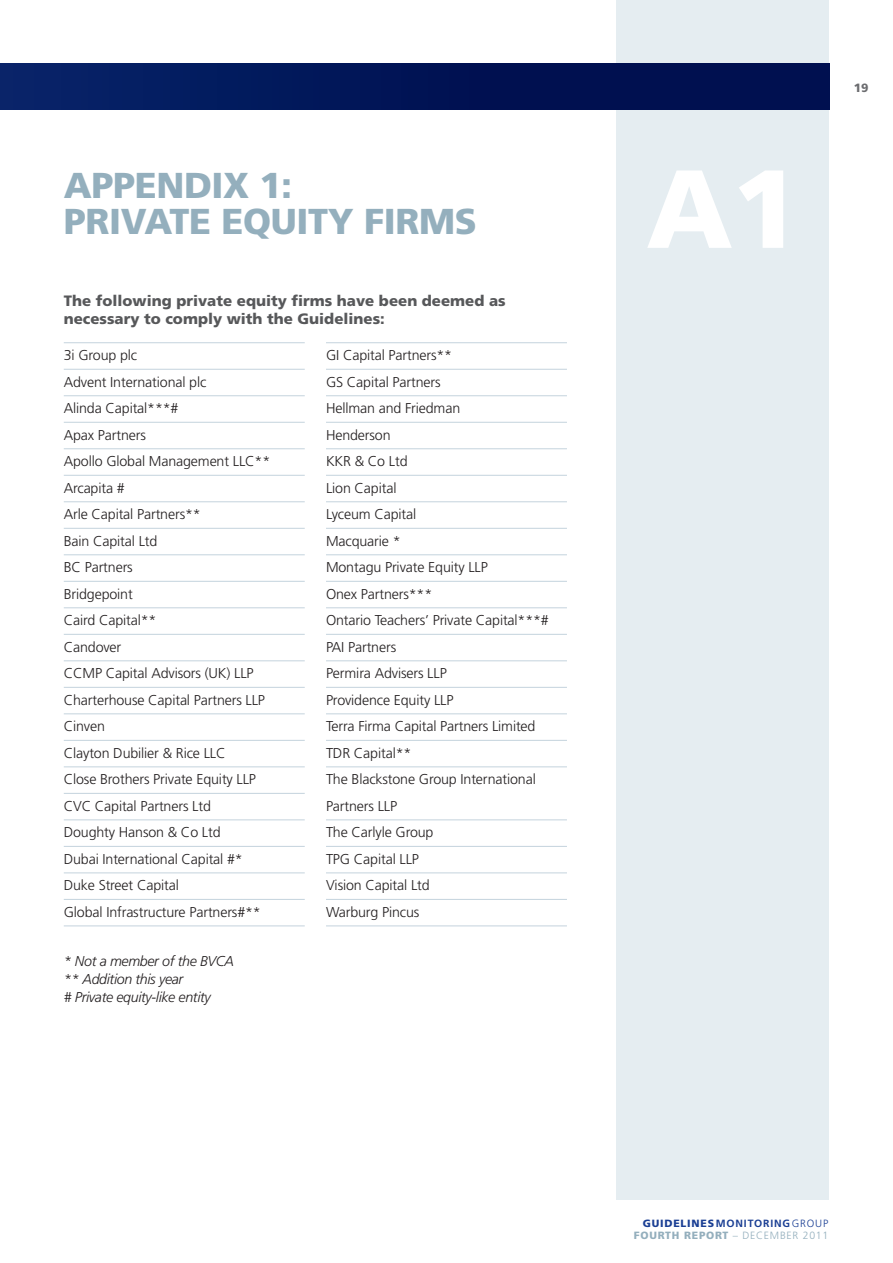
<style>
.page{position:relative;width:893px;height:1263px;background:#fff}
.page>*{position:absolute;margin:0;border:0;box-sizing:border-box;transform-origin:0 0}
.t1{font:900 110.85px "Frutiger";color:#fff}
.t2{font:900 36px/36px "Frutiger";letter-spacing:-.01em;color:#94afbd}
.t3{font:900 15px/18px "Frutiger";color:#57585a}
.t4{font:300 14.25px/26.5px "Frutiger";letter-spacing:-.01em;color:#231f20}
.t5{font:italic 300 14.25px/18px "Frutiger";letter-spacing:-.025em;color:#231f20}
.t6{font:900 12px "Frutiger";color:#6c6d70}
.t7{font:900 10.5px/12px "Frutiger";letter-spacing:.075em;color:#1b3f94}
.t8{font:300 10.5px "Frutiger";letter-spacing:.07em;color:#94afbd}
.s1{font-weight:700}
.s2{font-weight:300}
.s3{color:#94afbd}
.s4{font-weight:900}
</style>
<div class="page">
<div style="left:617px;top:0;width:212px;height:1199px;background:#e5edf1"></div>
<hr style="left:64px;top:342px;width:241px;height:1px;background:#c4d3dd">
<hr style="left:64px;top:369px;width:241px;height:1px;background:#c4d3dd">
<hr style="left:64px;top:395px;width:241px;height:1px;background:#c4d3dd">
<hr style="left:64px;top:422px;width:241px;height:1px;background:#c4d3dd">
<hr style="left:64px;top:448px;width:241px;height:1px;background:#c4d3dd">
<hr style="left:64px;top:475px;width:241px;height:1px;background:#c4d3dd">
<hr style="left:64px;top:501px;width:241px;height:1px;background:#c4d3dd">
<hr style="left:64px;top:528px;width:241px;height:1px;background:#c4d3dd">
<hr style="left:64px;top:554px;width:241px;height:1px;background:#c4d3dd">
<hr style="left:64px;top:581px;width:241px;height:1px;background:#c4d3dd">
<hr style="left:64px;top:607px;width:241px;height:1px;background:#c4d3dd">
<hr style="left:64px;top:634px;width:241px;height:1px;background:#c4d3dd">
<hr style="left:64px;top:660px;width:241px;height:1px;background:#c4d3dd">
<hr style="left:64px;top:687px;width:241px;height:1px;background:#c4d3dd">
<hr style="left:64px;top:713px;width:241px;height:1px;background:#c4d3dd">
<hr style="left:64px;top:740px;width:241px;height:1px;background:#c4d3dd">
<hr style="left:64px;top:766px;width:241px;height:1px;background:#c4d3dd">
<hr style="left:64px;top:793px;width:241px;height:1px;background:#c4d3dd">
<hr style="left:64px;top:819px;width:241px;height:1px;background:#c4d3dd">
<hr style="left:64px;top:846px;width:241px;height:1px;background:#c4d3dd">
<hr style="left:64px;top:872px;width:241px;height:1px;background:#c4d3dd">
<hr style="left:64px;top:899px;width:241px;height:1px;background:#c4d3dd">
<hr style="left:64px;top:925px;width:241px;height:1px;background:#c4d3dd">
<hr style="left:326px;top:342px;width:241px;height:1px;background:#c4d3dd">
<hr style="left:326px;top:369px;width:241px;height:1px;background:#c4d3dd">
<hr style="left:326px;top:395px;width:241px;height:1px;background:#c4d3dd">
<hr style="left:326px;top:422px;width:241px;height:1px;background:#c4d3dd">
<hr style="left:326px;top:448px;width:241px;height:1px;background:#c4d3dd">
<hr style="left:326px;top:475px;width:241px;height:1px;background:#c4d3dd">
<hr style="left:326px;top:501px;width:241px;height:1px;background:#c4d3dd">
<hr style="left:326px;top:528px;width:241px;height:1px;background:#c4d3dd">
<hr style="left:326px;top:554px;width:241px;height:1px;background:#c4d3dd">
<hr style="left:326px;top:581px;width:241px;height:1px;background:#c4d3dd">
<hr style="left:326px;top:607px;width:241px;height:1px;background:#c4d3dd">
<hr style="left:326px;top:634px;width:241px;height:1px;background:#c4d3dd">
<hr style="left:326px;top:660px;width:241px;height:1px;background:#c4d3dd">
<hr style="left:326px;top:687px;width:241px;height:1px;background:#c4d3dd">
<hr style="left:326px;top:713px;width:241px;height:1px;background:#c4d3dd">
<hr style="left:326px;top:740px;width:241px;height:1px;background:#c4d3dd">
<hr style="left:326px;top:766px;width:241px;height:1px;background:#c4d3dd">
<hr style="left:326px;top:819px;width:241px;height:1px;background:#c4d3dd">
<hr style="left:326px;top:846px;width:241px;height:1px;background:#c4d3dd">
<hr style="left:326px;top:872px;width:241px;height:1px;background:#c4d3dd">
<hr style="left:326px;top:899px;width:241px;height:1px;background:#c4d3dd">
<hr style="left:326px;top:925px;width:241px;height:1px;background:#c4d3dd">
<div style="left:0;top:64px;width:829px;height:45px;background:linear-gradient(to right,#052166,#000b4a)"></div>
<h2 class="t2" style="left:64px;top:167px;width:414px">Appendix 1:<br>Private equity firms</h2>
<p class="t3" style="left:64px;top:292px;width:443px">The following private equity firms have been deemed as necessary to comply with the Guidelines:</p>
<p class="t4" style="left:64px;top:342px;width:208px">3i Group plc<br>Advent International plc<br>Alinda Capital***#<br>Apax Partners<br>Apollo Global Management LLC**<br>Arcapita #<br>Arle Capital Partners**<br>Bain Capital Ltd<br>BC Partners<br>Bridgepoint<br>Caird Capital**<br>Candover<br>CC MP Capital Advisors (U K) LLP<br>C harterhouse Capital Partners LLP<br>Cinven<br>C layton Dubilier &amp; Rice LLC<br>C lose Brothers Private Equity LLP<br>CVC Capital Partners Ltd<br>Doughty Hanson &amp; Co Ltd<br>Dubai International Capital #*<br>Duke Street Capital<br>Global Infrastructure Partners#**</p>
<p class="t4" style="left:326px;top:342px;width:224px">GI Capital Partners**<br>GS Capital Partners<br>Hellman and Friedman<br>Henderson<br>KKR &amp; Co Ltd<br>Lion Capital<br>Lyceum Capital<br>Macquarie *<br>Montagu Private Equity LLP<br>Onex Partners***<br>Ontario Teachers’ Private C apital***#<br>PAI Partners<br>Permira Advisers LLP<br>Providence Equity LLP<br>Terra Firma C apital Partners Limited<br>TDR Capital**<br>The Blackstone Group International<br>Partners LLP<br>The Carlyle Group<br>TPG C apital LLP<br>Vision Capital Ltd<br>Warburg Pincus</p>
<p class="t5" style="left:64px;top:951px;width:172px">* Not a member of the BVCA ** Addition this year<br># Private equity-like entity</p>
<h1 class="t1" style="left:646px;top:142px;width:155px">A1</h1>
<p class="t6" style="left:854px;top:80px;width:16px">19</p>
<p class="t7" style="left:634px;top:1217px;width:195px;text-indent:9px">Guidelines<span class="s1">MONITORING</span><span class="s2">Group<br></span><span class="s3">FOURTH</span></p>
<p class="t8" style="left:684px;top:1229px;width:146px"><span class="s4">report</span> – December 2011</p>
</div>
